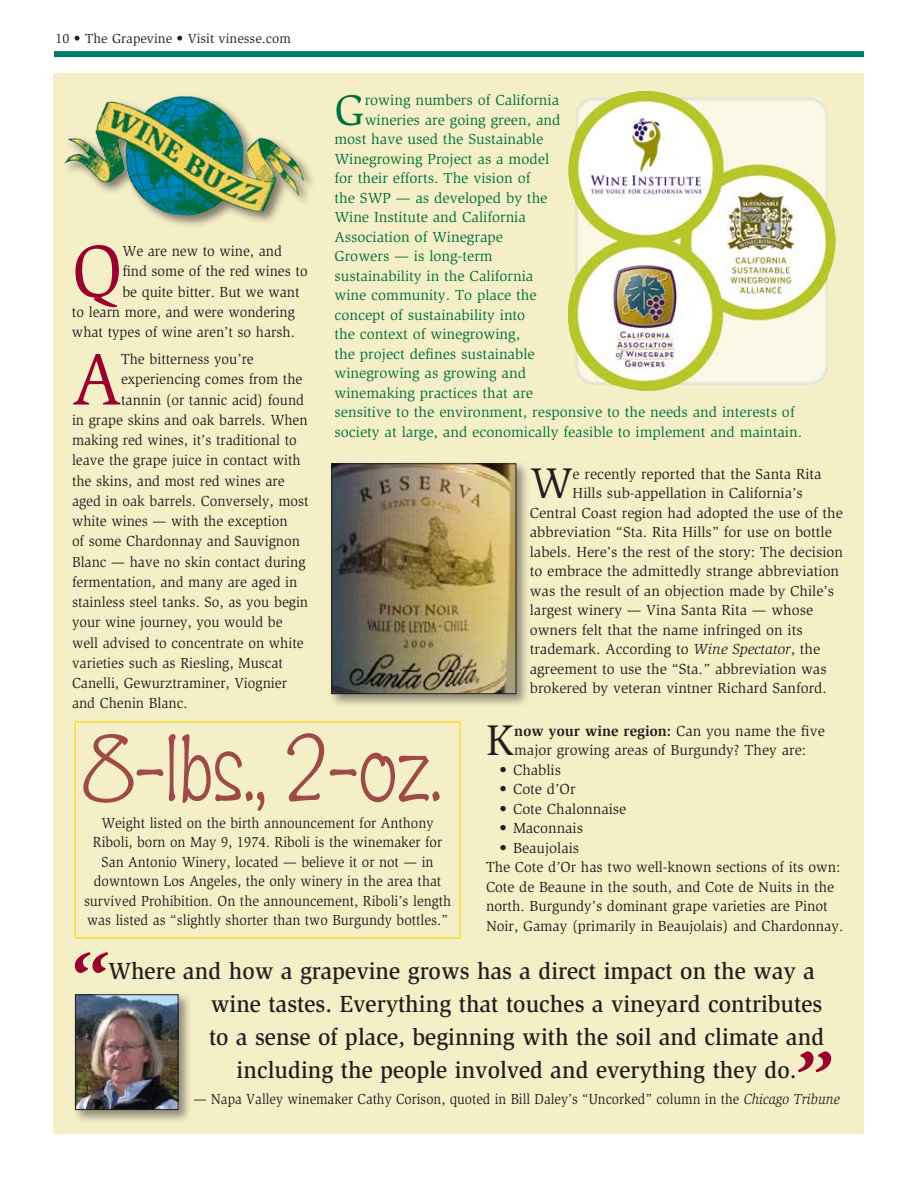
<style>
.page{position:relative;width:918px;height:1188px;background:#fff}
.page>*{position:absolute;margin:0;border:0;box-sizing:border-box;transform-origin:0 0}
.t1{font:98.4px "Zipty Do Std";color:#9d4a48;scale:.86 1}
.t2{font:italic 500 96px "Slimbach Std";color:#98002e}
.t3{font:75.45px "Slimbach Std";color:#98002e;scale:.95 1}
.t4{font:44.1px "Slimbach Std";color:#231f20}
.t5{font:44.1px "Slimbach Std";color:#00703c}
.t6{font:500 24px "Slimbach Std";color:#231f20;scale:.96 1}
.t7{font:15px/19.5px "Slimbach Std";color:#231f20}
.t8{font:15px "Slimbach Std";color:#231f20;scale:.95 1}
.t9{font:15px "Slimbach Std";color:#00703c}
.t10{font:15px/19.5px "Slimbach Std";color:#231f20;text-align:center;scale:.93 1}
.t11{font:15px "Slimbach Std";color:#231f20;scale:.9 1}
.t12{font:13.5px "Slimbach Std";color:#231f20}
.s1{font-style:italic}
.s2{font-weight:700}
</style>
<div class="page">
<div style="left:54px;top:51px;width:810px;height:6px;background:#007d68"></div>
<div style="left:54px;top:74px;width:810px;height:1060px;background:#f5efc7"></div>
<div style="left:62px;top:93px;width:254px;height:136px;background:#231f20;opacity:.55"></div>
<img style="left:95px;top:96px;width:88px;height:56px">
<div style="left:329px;top:461px;width:201px;height:246px;background:#231f20;opacity:.48"></div>
<img style="left:334px;top:465px;width:180px;height:227px">
<div style="left:332px;top:463px;width:184px;height:231px;border:1px solid #231f20"></div>
<div style="left:72px;top:991px;width:120px;height:133px;background:#231f20;opacity:.48"></div>
<img style="left:77px;top:996px;width:100px;height:112px">
<div style="left:75px;top:994px;width:104px;height:116px;border:1px solid #231f20"></div>
<img style="left:568px;top:91px;width:267px;height:300px">
<p class="t12" style="left:56px;top:31px;width:237px">10 • The Grapevine • Visit vinesse.com</p>
<h3 class="t3" style="left:72px;top:228px;width:55px">Q</h3>
<p class="t8" style="left:122px;top:242px;width:169px">We are new to wine, and</p>
<p class="t8" style="left:122px;top:263px;width:197px">find some of the red wines to</p>
<p class="t8" style="left:122px;top:283px;width:188px">be quite bitter. But we want</p>
<p class="t8" style="left:72px;top:303px;width:236px">to learn more, and were wondering</p>
<p class="t8" style="left:72px;top:323px;width:236px">what types of wine aren’t so harsh.</p>
<h3 class="t3" style="left:72px;top:336px;width:53px">A</h3>
<p class="t8" style="left:121px;top:350px;width:141px">The bitterness you’re</p>
<p class="t8" style="left:121px;top:371px;width:192px">experiencing comes from the</p>
<p class="t8" style="left:121px;top:391px;width:194px">tannin (or tannic acid) found</p>
<p class="t8" style="left:72px;top:411px;width:250px">in grape skins and oak barrels. When</p>
<p class="t8" style="left:72px;top:431px;width:238px">making red wines, it’s traditional to</p>
<p class="t8" style="left:72px;top:452px;width:242px">leave the grape juice in contact with</p>
<p class="t8" style="left:72px;top:472px;width:225px">the skins, and most red wines are</p>
<p class="t8" style="left:72px;top:492px;width:251px">aged in oak barrels. Conversely, most</p>
<p class="t8" style="left:72px;top:512px;width:229px">white wines — with the exception</p>
<p class="t8" style="left:72px;top:533px;width:241px">of some Chardonnay and Sauvignon</p>
<p class="t8" style="left:72px;top:553px;width:247px">Blanc — have no skin contact during</p>
<p class="t8" style="left:72px;top:573px;width:239px">fermentation, and many are aged in</p>
<p class="t8" style="left:72px;top:593px;width:250px">stainless steel tanks. So, as you begin</p>
<p class="t8" style="left:72px;top:614px;width:223px">your wine journey, you would be</p>
<p class="t8" style="left:72px;top:634px;width:245px">well advised to concentrate on white</p>
<p class="t8" style="left:72px;top:654px;width:224px">varieties such as Riesling, Muscat</p>
<p class="t8" style="left:72px;top:674px;width:228px">Canelli, Gewurztraminer, Viognier</p>
<p class="t8" style="left:72px;top:695px;width:123px">and Chenin Blanc.</p>
<h3 class="t5" style="left:334px;top:85px;width:32px">G</h3>
<p class="t9" style="left:365px;top:92px;width:196px">rowing numbers of California</p>
<p class="t9" style="left:365px;top:111px;width:197px">wineries are going green, and</p>
<p class="t9" style="left:335px;top:131px;width:210px">most have used the Sustainable</p>
<p class="t9" style="left:335px;top:150px;width:216px">Winegrowing Project as a model</p>
<p class="t9" style="left:335px;top:170px;width:197px">for their efforts. The vision of</p>
<p class="t9" style="left:335px;top:189px;width:215px">the SWP — as developed by the</p>
<p class="t9" style="left:335px;top:209px;width:193px">Wine Institute and California</p>
<p class="t9" style="left:335px;top:228px;width:170px">Association of Winegrape</p>
<p class="t9" style="left:335px;top:248px;width:160px">Growers — is long-term</p>
<p class="t9" style="left:335px;top:267px;width:200px">sustainability in the California</p>
<p class="t9" style="left:335px;top:287px;width:204px">wine community. To place the</p>
<p class="t9" style="left:335px;top:306px;width:192px">concept of sustainability into</p>
<p class="t9" style="left:335px;top:326px;width:187px">the context of winegrowing,</p>
<p class="t9" style="left:335px;top:345px;width:202px">the project defines sustainable</p>
<p class="t9" style="left:335px;top:365px;width:193px">winegrowing as growing and</p>
<p class="t9" style="left:335px;top:384px;width:200px">winemaking practices that are</p>
<p class="t9" style="left:335px;top:404px;width:462px">sensitive to the environment, responsive to the needs and interests of</p>
<p class="t9" style="left:335px;top:423px;width:469px">society at large, and economically feasible to implement and maintain.</p>
<h3 class="t4" style="left:530px;top:458px;width:44px">W</h3>
<p class="t7" style="left:573px;top:464px;width:251px">e recently reported that the Santa Rita</p>
<p class="t7" style="left:573px;top:483px;width:232px">Hills sub-appellation in California’s</p>
<p class="t7" style="left:530px;top:503px;width:315px">Central Coast region had adopted the use of the</p>
<p class="t7" style="left:530px;top:522px;width:304px">abbreviation “Sta. Rita Hills” for use on bottle</p>
<p class="t7" style="left:530px;top:542px;width:315px">labels. Here’s the rest of the story: The decision</p>
<p class="t7" style="left:530px;top:561px;width:311px">to embrace the admittedly strange abbreviation</p>
<p class="t7" style="left:530px;top:581px;width:306px">was the result of an objection made by Chile’s</p>
<p class="t7" style="left:530px;top:600px;width:285px">largest winery — Vina Santa Rita — whose</p>
<p class="t7" style="left:530px;top:620px;width:274px">owners felt that the name infringed on its</p>
<p class="t7" style="left:530px;top:639px;width:292px">trademark. According to <span class="s1">Wine Spectator</span>, the</p>
<p class="t7" style="left:530px;top:659px;width:298px">agreement to use the “Sta.” abbreviation was</p>
<p class="t7" style="left:530px;top:678px;width:299px">brokered by veteran vintner Richard Sanford.</p>
<h1 class="t1" style="left:82px;top:710px;width:419px">8-lbs., 2-oz.</h1>
<p class="t10" style="left:84px;top:813px;width:396px">Weight listed on the birth announcement for Anthony Riboli, born on May 9, 1974. Riboli is the winemaker for San Antonio Winery, located — believe it or not — in downtown Los Angeles, the only winery in the area that survived Prohibition. On the announcement, Riboli’s length was listed as “slightly shorter than two Burgundy bottles.”</p>
<h3 class="t4" style="left:486px;top:715px;width:30px">K</h3>
<p class="t7" style="left:514px;top:721px;width:312px"><span class="s2">now your wine region:</span> Can you name the five major growing areas of Burgundy? They are:</p>
<p class="t7" style="left:500px;top:760px;width:63px">• Chablis</p>
<p class="t7" style="left:500px;top:779px;width:78px">• Cote d’Or</p>
<p class="t7" style="left:500px;top:799px;width:128px">• Cote Chalonnaise</p>
<p class="t7" style="left:500px;top:818px;width:85px">• Maconnais</p>
<p class="t7" style="left:486px;top:838px;width:359px;text-indent:14px">• Beaujolais<br>The Cote d’Or has two well-known sections of its own:<br>Cote de Beaune in the south, and Cote de Nuits in the north. Burgundy’s dominant grape varieties are Pinot Noir, Gamay (primarily in Beaujolais) and Chardonnay.</p>
<h2 class="t2" style="left:63px;top:930px;width:44px">“</h2>
<h3 class="t6" style="left:108px;top:957px;width:738px">Where and how a grapevine grows has a direct impact on the way a</h3>
<h3 class="t6" style="left:211px;top:990px;width:639px">wine tastes. Everything that touches a vineyard contributes</h3>
<h3 class="t6" style="left:209px;top:1023px;width:642px">to a sense of place, beginning with the soil and climate and</h3>
<h3 class="t6" style="left:237px;top:1056px;width:585px">including the people involved and everything they do.</h3>
<p class="t11" style="left:193px;top:1091px;width:720px">— Napa Valley winemaker Cathy Corison, quoted in Bill Daley’s “Uncorked” column in the <span class="s1">Chicago Tribune</span></p>
<h2 class="t2" style="left:788px;top:1029px;width:44px">”</h2>
</div>
